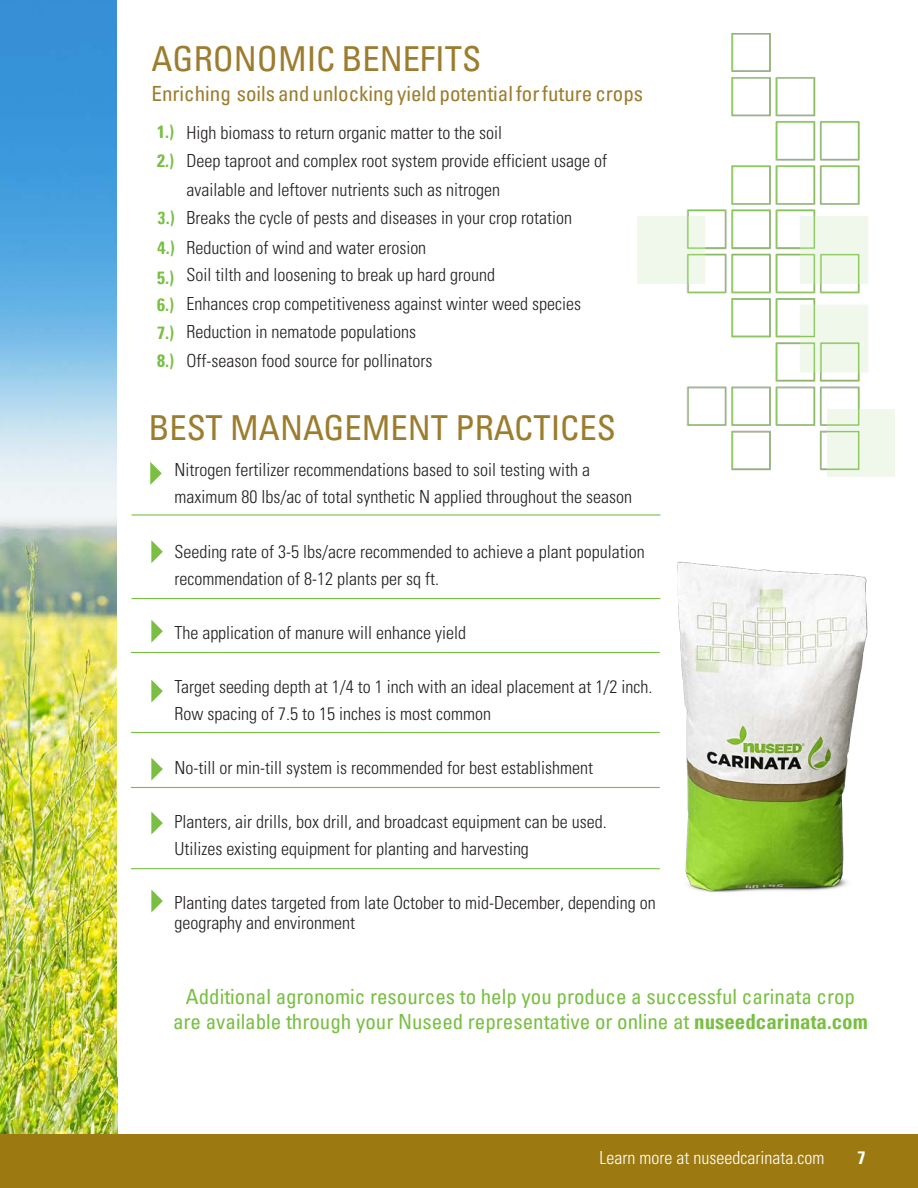
<style>
.page{position:relative;width:918px;height:1188px;background:#fff}
.page>*{position:absolute;margin:0;border:0;box-sizing:border-box;transform-origin:0 0}
.t1{font:condensed 34.5px "Univers";color:#9c7c2d}
.t2{font:condensed 21px/25.5px "Univers";color:#78bf42;text-align:center}
.t3{font:condensed 21px "Univers";color:#9c7c2d}
.t4{font:300 condensed 18px/28.8px "Univers LT Std";color:#231f20}
.t5{font:300 condensed 18px "Univers";color:#fff}
.t6{font:700 condensed 18px/28px "Univers";color:#78bf42}
.t7{font:700 condensed 18px "Univers";color:#fff}
.s1{font-family:"Univers Condensed";font-stretch:normal}
.s2{font-weight:700}
</style>
<div class="page">
<div style="left:0;top:1134px;width:918px;height:54px;background:#9d7a11"></div>
<img style="left:0;top:0;width:118px;height:1134px">
<hr style="left:132px;top:514px;width:528px;height:2px;background:#78bf42">
<hr style="left:132px;top:598px;width:528px;height:1px;background:#78bf42">
<hr style="left:131px;top:652px;width:529px;height:1px;background:#78bf42">
<hr style="left:131px;top:732px;width:529px;height:1px;background:#78bf42">
<hr style="left:131px;top:787px;width:529px;height:1px;background:#78bf42">
<hr style="left:131px;top:868px;width:529px;height:1px;background:#78bf42">
<svg style="left:150px;top:462px;width:12px;height:23px"></svg>
<svg style="left:151px;top:540px;width:12px;height:23px"></svg>
<svg style="left:151px;top:620px;width:12px;height:23px"></svg>
<svg style="left:151px;top:680px;width:12px;height:23px"></svg>
<svg style="left:151px;top:758px;width:12px;height:23px"></svg>
<svg style="left:151px;top:812px;width:12px;height:23px"></svg>
<svg style="left:151px;top:890px;width:12px;height:23px"></svg>
<img style="left:677px;top:561px;width:191px;height:332px">
<img style="left:637px;top:33px;width:257px;height:444px">
<h1 class="t1" style="left:152px;top:37px;width:331px">AGRONOMIC BENEFITS</h1>
<p class="t3" style="left:152px;top:81px;width:493px">Enriching soils and unlocking yield potential for future crops</p>
<p class="t4" style="left:187px;top:118px;width:422px">High biomass to return organic matter to the soil<br>Deep taproot and complex root system provide efficient usage of available and leftover nutrients such as nitrogen<br>Breaks the cycle of pests and diseases in your crop rotation Reduction of wind and water erosion</p>
<p class="t4" style="left:187px;top:261px;width:396px">Soil tilth and loosening to break up hard ground<br>Enhances crop competitiveness against winter weed species Reduction in nematode populations<br>Off-season food source for pollinators</p>
<p class="t6" style="left:157px;top:118px;width:18px;line-height:28.5px">1.)<br>2.)</p>
<p class="t6" style="left:157px;top:204px;width:19px"><span class="s1">3</span>.)</p>
<p class="t6" style="left:157px;top:234px;width:19px"><span class="s1">4</span>.)</p>
<p class="t6" style="left:157px;top:264px;width:18px;text-align:justify">5.)<br>6.)<br>7.)<br>8.)</p>
<h1 class="t1" style="left:149px;top:408px;width:469px">BEST MANAGEMENT PRACTICES</h1>
<p class="t4" style="left:175px;top:456px;width:459px;line-height:27px">Nitrogen fertilizer recommendations based to soil testing with a maximum 80 lbs/ac of total synthetic N applied throughout the season</p>
<p class="t4" style="left:174px;top:540px;width:472px;line-height:27px">Seeding rate of 3-5 lbs/acre recommended to achieve a plant population recommendation of 8-12 plants per sq ft.</p>
<p class="t4" style="left:174px;top:620px;width:293px">The application of manure will enhance yield</p>
<p class="t4" style="left:174px;top:674px;width:480px;line-height:27px">Target seeding depth at 1/4 to 1 inch with an ideal placement at 1/2 inch.<br>Row spacing of 7.5 to 15 inches is most common</p>
<p class="t4" style="left:174px;top:755px;width:420px">No-till or min-till system is recommended for best establishment</p>
<p class="t4" style="left:174px;top:809px;width:434px;line-height:27px">Planters, air drills, box drill, and broadcast equipment can be used.<br>Utilizes existing equipment for planting and harvesting</p>
<p class="t4" style="left:174px;top:894px;width:483px;line-height:20.4px">Planting dates targeted from late October to mid-December, depending on geography and environment</p>
<p class="t2" style="left:173px;top:983px;width:696px">Additional agronomic resources to help you produce a successful carinata crop are available through your Nuseed representative or online at <span class="s2">nuseedcarinata.com</span></p>
<p class="t5" style="left:600px;top:1147px;width:226px">Learn more at nuseedcarinata.com</p>
<p class="t7" style="left:857px;top:1151px;width:9px">7</p>
</div>
